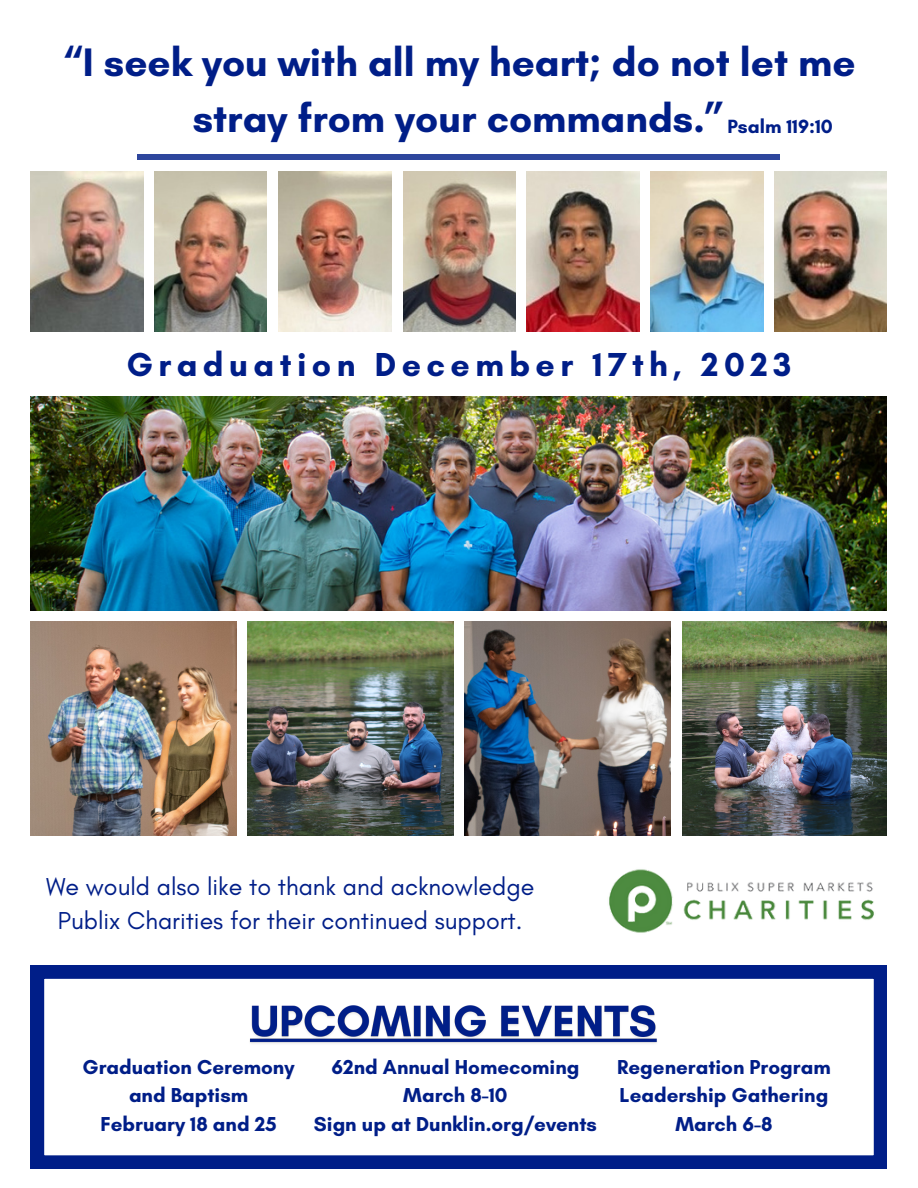
<style>
.page{position:relative;width:918px;height:1188px;background:#fff}
.page>*{position:absolute;margin:0;border:0;box-sizing:border-box;transform-origin:0 0}
.t1{font:700 40.5px/56.2px "Glacial Indifference";color:#001e88;text-align:center}
.t2{font:700 33.9px "Glacial Indifference";letter-spacing:.16em;color:#001e88}
.t3{font:24.9px/33.9px "Glacial Indifference";color:#001e88;text-align:center}
.t4{font:700 20.55px/28.5px "Glacial Indifference";color:#001e88}
.t5{font:700 19.5px "Glacial Indifference";color:#001e88}
</style>
<div class="page">
<img style="left:31px;top:397px;width:856px;height:213px">
<img style="left:465px;top:622px;width:206px;height:213px">
<img style="left:682px;top:622px;width:205px;height:213px">
<img style="left:248px;top:622px;width:206px;height:213px">
<img style="left:31px;top:622px;width:206px;height:213px">
<img style="left:31px;top:171px;width:112px;height:160px">
<img style="left:154px;top:171px;width:113px;height:160px">
<img style="left:278px;top:171px;width:114px;height:160px">
<img style="left:403px;top:171px;width:113px;height:160px">
<img style="left:527px;top:171px;width:112px;height:160px">
<img style="left:651px;top:171px;width:112px;height:160px">
<img style="left:774px;top:171px;width:113px;height:160px">
<img style="left:609px;top:869px;width:265px;height:64px">
<svg style="left:31px;top:965px;width:856px;height:204px"></svg>
<div style="left:170px;top:1021px;width:588px;height:5px;background:#fff"></div>
<img style="left:247px;top:993px;width:413px;height:56px">
<div style="left:138px;top:154px;width:642px;height:6px;background:#2e469d"></div>
<p class="t1" style="left:62px;top:34px;width:795px">“I seek you with all my heart; do not let me stray from your commands.”</p>
<p class="t5" style="left:727px;top:115px;width:107px">Psalm 119:10</p>
<p class="t2" style="left:126px;top:344px;width:666px">Graduation December 17th, 2023</p>
<p class="t3" style="left:46px;top:870px;width:490px">We would also like to thank and acknowledge<br>Publix Charities for their continued support.</p>
<p class="t4" style="left:83px;top:1052px;width:213px">Graduation Ceremony</p>
<p class="t4" style="left:129px;top:1081px;width:121px">and Baptism</p>
<p class="t4" style="left:100px;top:1109px;width:178px">February 18 and 25</p>
<p class="t4" style="left:331px;top:1052px;width:249px">62nd Annual Homecoming</p>
<p class="t4" style="left:403px;top:1081px;width:106px">March 8-10</p>
<p class="t4" style="left:314px;top:1109px;width:284px">Sign up at Dunklin.org/events</p>
<p class="t4" style="left:617px;top:1052px;width:215px">Regeneration Program<br>Leadership Gathering</p>
<p class="t4" style="left:675px;top:1109px;width:99px">March 6-8</p>
</div>
